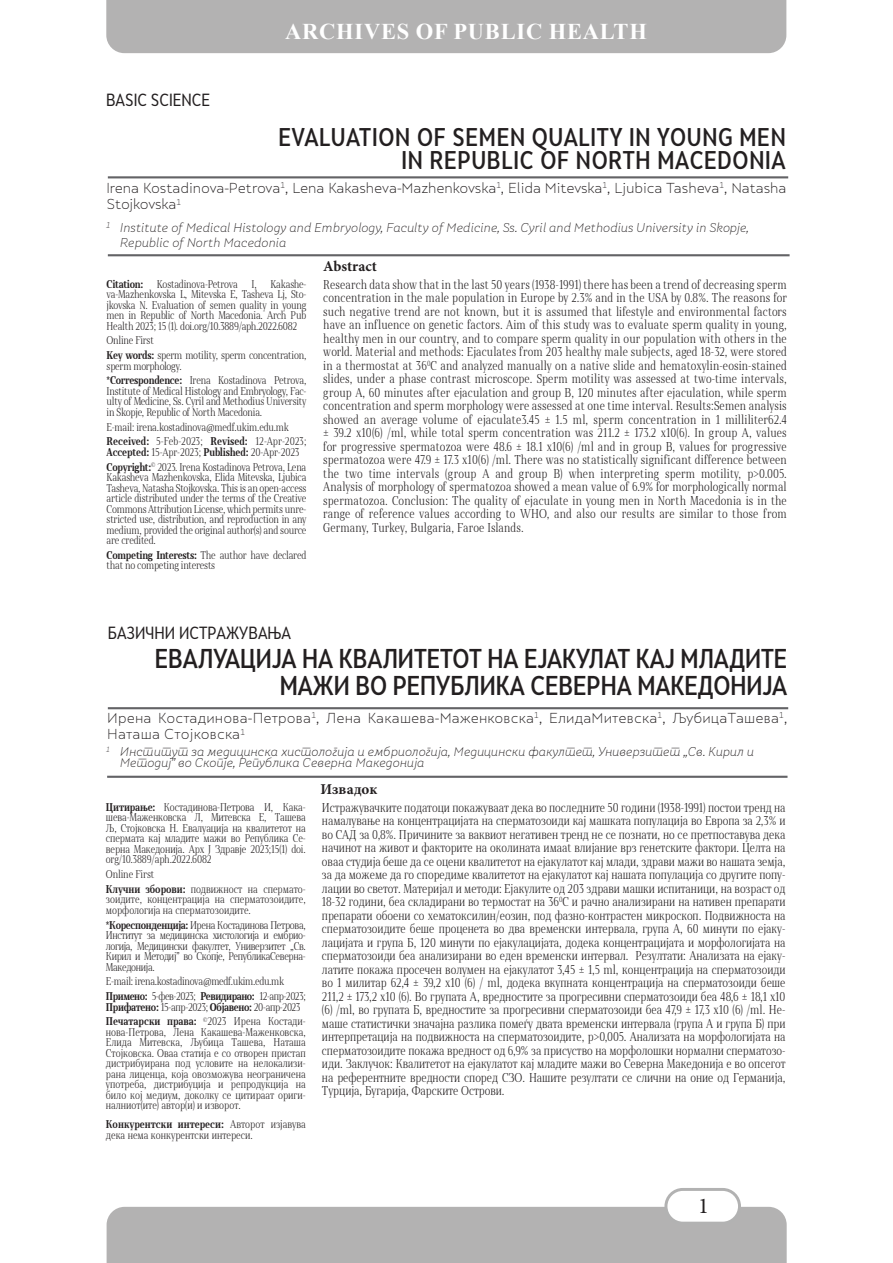
<style>
.page{position:relative;width:893px;height:1263px;background:#fff}
.page>*{position:absolute;margin:0;border:0;box-sizing:border-box;transform-origin:0 0}
.t1{font:500 25.5px/27px "Skola Sans Cn";color:#231f20;text-align:right}
.t2{font:500 24px "Skola Sans Cn";letter-spacing:.03em;color:#231f20}
.t3{font:700 22.5px "Times New Roman";letter-spacing:.035em;color:#fff}
.t4{font:22.5px "Minion Pro";color:#231f20}
.t5{font:16.5px "Skola Sans Cn";color:#231f20}
.t6{font:700 15px "Minion Pro";color:#231f20}
.t7{font:300 13.5px/16.5px "Skola Sans";letter-spacing:-.01em;color:#231f20}
.t8{font:300 13.5px/16.5px "Skola Sans";letter-spacing:.01em;color:#231f20}
.t9{font:300 12px/13.5px "Skola Serif Cn";color:#231f20;text-align:justify}
.t10{font:300 12px/10.5px "Skola Sans It";color:#231f20}
.t11{font:300 10.5px/10.5px "Skola Serif Cn";letter-spacing:-.02em;color:#231f20;text-align:justify}
.t12{font:300 10.5px/10.5px "Skola Serif Cn";letter-spacing:-.04em;color:#231f20}
.t13{font:300 10.5px/10.5px "Skola Serif Cn";color:#231f20}
.t14{font:700 10.5px "Skola Serif Cn";letter-spacing:-.02em;color:#231f20}
.s1{font-weight:700}
</style>
<div class="page">
<div style="left:106px;top:0;width:680px;height:53px;background:#b3b2b2"></div>
<div style="left:107px;top:1207px;width:680px;height:56px;background:#b3b2b2"></div>
<div style="left:666px;top:1189px;width:73px;height:34px;background:#fff;border-radius:17px"></div>
<div style="left:664px;top:1188px;width:77px;height:36px;border:3px solid #b2b2b2;border-radius:17px"></div>
<hr style="left:107px;top:776px;width:680px;height:2px;background:#636366">
<hr style="left:108px;top:707px;width:680px;height:2px;background:#636366">
<hr style="left:108px;top:254px;width:682px;height:2px;background:#636366">
<hr style="left:108px;top:176px;width:680px;height:2px;background:#636366">
<p class="t5" style="left:106px;top:90px;width:106px">BASIC SCIENCE</p>
<p class="t3" style="left:285px;top:15px;width:363px">ARCHIVES OF PUBLIC HEALTH</p>
<p class="t2" style="left:278px;top:123px;width:509px">EVALUATION OF SEMEN QUALITY IN YOUNG MEN</p>
<p class="t2" style="left:402px;top:145px;width:386px">IN REPUBLIC OF NORTH MACEDONIA</p>
<p class="t7" style="left:106px;top:179px;width:682px">Irena Kostadinova-Petrova<sup>1</sup>, Lena Kakasheva-Mazhenkovska<sup>1</sup>, Elida Mitevska<sup>1</sup>, Ljubica Tasheva<sup>1</sup>, Natasha<br>Stojkovska<sup>1</sup></p>
<p class="t10" style="left:106px;top:223px;width:644px"><sup>1</sup> Institute of Medical Histology and Embryology, Faculty of Medicine, Ss. Cyril and Methodius University in Skopje,</p>
<p class="t10" style="left:120px;top:237px;width:168px">Republic of North Macedonia</p>
<p class="t11" style="left:107px;top:278px;width:201px;text-indent:164px">Kakashe&shy;va-Mazhenkovska L, Mitevska E, Tasheva Lj, Sto&shy;jkovska N. Evaluation of semen quality in young men in Republic of North Macedonia. Arch Pub Health 2023; 15 (1). doi.org/10.3889/aph.2022.6082</p>
<p class="t11" style="left:107px;top:335px;width:49px">Online First</p>
<p class="t11" style="left:107px;top:350px;width:201px"><span class="s1">Key words:</span> sperm motility, sperm concentration, sperm morphology.</p>
<p class="t11" style="left:107px;top:375px;width:201px"><span class="s1">*Correspondence:</span> Irena Kostadinova Petrova, Institute of Medical Histology and Embryology, Fac&shy;ulty of Medicine, Ss. Cyril and Methodius University in Skopje, Republic of North Macedonia.</p>
<p class="t11" style="left:107px;top:421px;width:184px">E-mail: irena.kostadinova@medf.ukim.edu.mk</p>
<p class="t11" style="left:107px;top:436px;width:201px"><span class="s1">Received:</span> 5-Feb-2023; <span class="s1">Revised:</span> 12-Apr-2023;<br><span class="s1">Accepted:</span> 15-Apr-2023; <span class="s1">Published:</span> 20-Apr-2023</p>
<p class="t11" style="left:107px;top:461px;width:201px"><span class="s1">Copyright:</span><sup>©</sup> 2023. Irena Kostadinova Petrova, Lena Kakasheva Mazhenkovska, Elida Mitevska, Ljubica Tasheva, Natasha Stojkovska. This is an open-access article distributed under the terms of the Creative Commons Attribution License, which permits unre&shy;stricted use, distribution, and reproduction in any medium, provided the original author(s) and source are credited.</p>
<p class="t11" style="left:107px;top:550px;width:201px"><span class="s1">Competing Interests:</span> The author have declared that no competing interests</p>
<p class="t14" style="left:107px;top:277px;width:38px">Citation:</p>
<p class="t11" style="left:157px;top:278px;width:82px">Kostadinova-Petrova</p>
<p class="t11" style="left:252px;top:278px;width:7px">I,</p>
<p class="t6" style="left:323px;top:255px;width:55px">Abstract</p>
<p class="t9" style="left:323px;top:278px;width:465px">Research data show that in the last 50 years (1938-1991) there has been a trend of decreasing sperm concentration in the male population in Europe by 2.3% and in the USA by 0.8%. The reasons for such negative trend are not known, but it is assumed that lifestyle and environmental factors have an influence on genetic factors. Aim of this study was to evaluate sperm quality in young, healthy men in our country, and to compare sperm quality in our population with others in the world. Material and methods: Ejaculates from 203 healthy male subjects, aged 18-32, were stored in a thermostat at 36<sup>0</sup>C and analyzed manually on a native slide and hematoxylin-eosin-stained slides, under a phase contrast microscope. Sperm motility was assessed at two-time intervals, group A, 60 minutes after ejaculation and group B, 120 minutes after ejaculation, while sperm concentration and sperm morphology were assessed at one time interval. Results:Semen analysis showed an average volume of ejaculate3.45 ± 1.5 ml, sperm concentration in 1 milliliter62.4 ± 39.2 x10(6) /ml, while total sperm concentration was 211.2 ± 173.2 x10(6). In group A, values for progressive spermatozoa were 48.6 ± 18.1 x10(6) /ml and in group B, values for progressive spermatozoa were 47.9 ± 17.3 x10(6) /ml. There was no statistically significant difference between the two time intervals (group A and group B) when interpreting sperm motility, p&gt;0.005.<br>Analysis of morphology of spermatozoa showed a mean value of 6.9% for morphologically normal spermatozoa. Conclusion: The quality of ejaculate in young men in North Macedonia is in the range of reference values according to WHO, and also our results are similar to those from Germany, Turkey, Bulgaria, Faroe Islands.</p>
<p class="t5" style="left:108px;top:623px;width:185px">БАЗИЧНИ ИСТРАЖУВАЊА</p>
<p class="t1" style="left:155px;top:644px;width:634px">ЕВАЛУАЦИЈА НА КВАЛИТЕТОТ НА ЕЈАКУЛАТ КАЈ МЛАДИТЕ<br>МАЖИ ВО РЕПУБЛИКА СЕВЕРНА МАКЕДОНИЈА</p>
<p class="t8" style="left:107px;top:709px;width:682px">Ирена Костадинова-Петрова<sup>1</sup>, Лена Какашева-Маженковска<sup>1</sup>, ЕлидаМитевска<sup>1</sup>, ЉубицаТашева<sup>1</sup>,<br>Наташа Стојковска<sup>1</sup></p>
<p class="t10" style="left:120px;top:746px;width:635px;text-indent:-14px"><sup>1</sup> Институт за медицинска хистологија и ембриологија, Медицински факултет, Универзитет „Св. Кирил и<br>Методиј” во Скопје, Република Северна Македонија</p>
<p class="t11" style="left:106px;top:802px;width:201px"><span class="s1">Цитирање:</span> Костадинова-Петрова И, Кака&shy;шева-Маженковска Л, Митевска Е, Ташева Љ, Стојковска Н. Евалуација на квалитетот на спермата кај младите мажи во Република Се&shy;верна Македонија. Арх Ј Здравје 2023;15(1) doi. org/10.3889/aph.2022.6082</p>
<p class="t11" style="left:106px;top:869px;width:50px">Online First</p>
<p class="t11" style="left:106px;top:884px;width:201px"><span class="s1">Клучни зборови:</span> подвижност на спермато&shy;зоидите, концентрација на сперматозоидите, морфологија на сперматозоидите.</p>
<p class="t11" style="left:106px;top:919px;width:201px"><span class="s1">*Кореспонденција:</span> Ирена Костадинова Петрова, Институт за медицинска хистологија и ембрио&shy;логија, Медицински факултет, Универзитет „Св.<br>Кирил и Методиј” во Скопје, РепубликаСеверна-Македонија.</p>
<p class="t11" style="left:106px;top:976px;width:180px">E-mail: irena.kostadinova@medf.ukim.edu.mk</p>
<p class="t12" style="left:106px;top:991px;width:201px"><span class="s1">Примено:</span> 5-фев-2023; <span class="s1">Ревидирано:</span> 12-апр-2023;<br><span class="s1">Прифатено:</span> 15-апр-2023; <span class="s1">Објавено:</span> 20-апр-2023</p>
<p class="t11" style="left:106px;top:1016px;width:201px"><span class="s1">Печатарски права:</span> <sup>©</sup>2023 Ирена Костади&shy;нова-Петрова, Лена Какашева-Маженковска, Елида Митевска, Љубица Ташева, Наташа Стојковска. Оваа статија е со отворен пристап дистрибуирана под условите на нелокализи&shy;рана лиценца, која овозможува неограничена употреба, дистрибуција и репродукција на било кој медиум, доколку се цитираат ориги&shy;налниот(ите) автор(и) и изворот.</p>
<p class="t13" style="left:106px;top:1119px;width:201px"><span class="s1">Конкурентски интереси:</span> Авторот изјавува дека нема конкурентски интереси.</p>
<p class="t6" style="left:320px;top:779px;width:58px">Извадок</p>
<p class="t9" style="left:322px;top:801px;width:465px">Истражувачките податоци покажуваат дека во последните 50 години (1938-1991) постои тренд на намалување на концентрацијата на сперматозоиди кај машката популација во Европа за 2,3% и во САД за 0,8%. Причините за ваквиот негативен тренд не се познати, но се претпоставува дека начинот на живот и факторите на околината имааt влијаниe врз генетските фактори. Целта на оваа студија беше да се оцени квалитетот на ејакулатот кај млади, здрави мажи во нашата земја, за да можеме да го споредиме квалитетот на ејакулатот кај нашата популација со другите попу&shy;лации во светот. Материјал и методи: Ејакулите од 203 здрави машки испитаници, на возраст од 18-32 години, беа складирани во термостат на 36<sup>0</sup>C и рачно анализирани на нативен препарати препарати обоени со хематоксилин/еозин, под фазно-контрастен микроскоп. Подвижноста на сперматозоидите беше проценета во два временски интервала, група А, 60 минути по ејаку&shy;лацијата и група Б, 120 минути по ејакулацијата, додека концентрацијата и морфологијата на сперматозоиди беа анализирани во еден временски интервал. Резултати: Анализата на ејаку&shy;латите покажа просечен волумен на ејакулатот 3,45 ± 1,5 ml, концентрација на сперматозоиди во 1 милитар 62,4 ± 39,2 x10 (6) / ml, додека вкупната концентрација на сперматозоиди беше 211,2 ± 173,2 x10 (6). Во групата А, вредностите за прогресивни сперматозоиди беа 48,6 ± 18,1 x10 (6) /ml, во групата Б, вредностите за прогресивни сперматозоиди беа 47,9 ± 17,3 x10 (6) /ml. Не&shy;маше статистички значајна разлика помеѓу двата временски интервала (група А и група Б) при интерпретација на подвижноста на сперматозоидите, p&gt;0,005. Анализата на морфологијата на сперматозоидите покажа вредност од 6,9% за присуство на морфолошки нормални сперматозо&shy;иди. Заклучок: Квалитетот на ејакулатот кај младите мажи во Северна Македонија е во опсегот на референтните вредности според СЗО. Нашите резултати се слични на оние од Германија, Турција, Бугарија, Фарските Острови.</p>
<h3 class="t4" style="left:698px;top:1191px;width:12px">1</h3>
</div>
